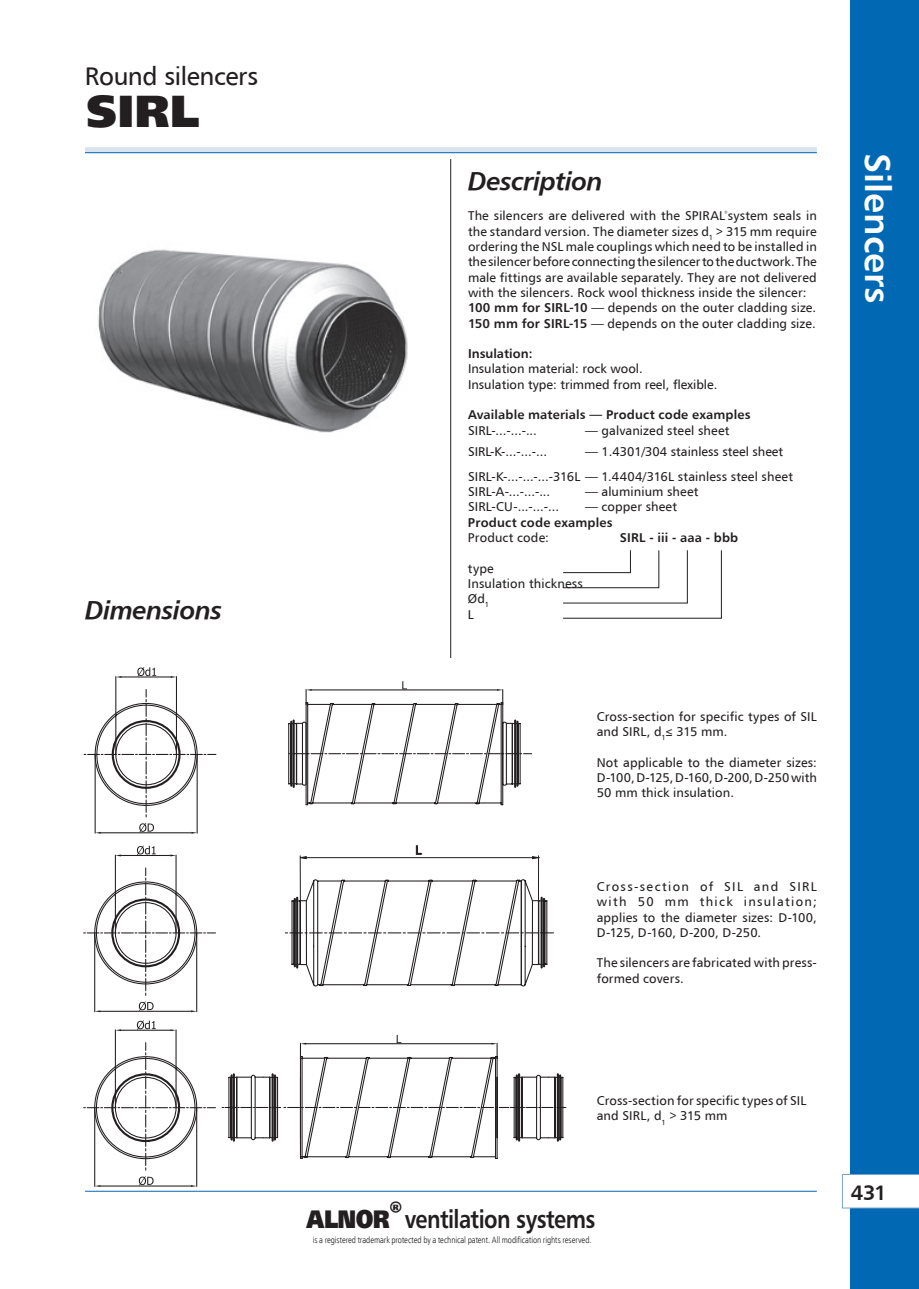
<style>
.page{position:relative;width:919px;height:1289px;background:#fff}
.page>*{position:absolute;margin:0;border:0;box-sizing:border-box;transform-origin:0 0}
.dzial_-_symbol_p{font:900 45px "Humanist 777 TL";color:#231f20}
.t1{font:36px "Humanist 777 TL Bold B";color:#fff}
.t2{font:700 25.5px "Humanist 777 TL";letter-spacing:-.025em;color:#231f20;scale:.85 1}
.Nagłówki_-_bold_ital{font:25.5px "Humanist 777 TL Bold Italic B";letter-spacing:-.02em;color:#231f20}
.dzial{font:25.5px "Humanist 777 TL";letter-spacing:-.015em;color:#231f20}
.t3{font:21px "Humanist 777 TL Bold B";color:#231f20}
.tekst_8_5pt{font:12.75px/15.3px "Humanist 777 TL";letter-spacing:.01em;color:#231f20}
.tekst_8_5pt-2{font:12.75px "Humanist 777 TL Bold B";letter-spacing:.01em;color:#231f20}
.tekst_8_5pt-3{font:700 12.75px "Humanist 777 TL";letter-spacing:.01em;color:#231f20}
.t4{font:9px "Humnst 777 Lt Cn EU Normal";letter-spacing:-.005em;color:#231f20}
.s1{font-weight:700}
.s2{font-family:"Humanist 777 TL Extra Black B";font-weight:400}
</style>
<div class="page">
<div style="left:850px;top:0;width:68px;height:1288px;background:#0168b3"></div>
<div style="left:85px;top:147px;width:731px;height:6px;background:#d9e3ed"></div>
<hr style="left:85px;top:152px;width:731px;height:1px;background:#0168b3">
<hr style="left:85px;top:1190px;width:731px;height:1px;background:#0168b3">
<hr style="left:450px;top:159px;width:1px;height:1025px;background:#231f20">
<svg style="left:842px;top:1174px;width:76px;height:34px;background:#f7f9fc"></svg>
<img style="left:98px;top:249px;width:310px;height:184px">
<svg style="left:84px;top:667px;width:132px;height:149px"></svg>
<hr style="left:95px;top:754px;width:1px;height:79px;background:#231f20">
<hr style="left:196px;top:754px;width:2px;height:79px;background:#231f20">
<hr style="left:101px;top:832px;width:90px;height:1px;background:#231f20">
<svg style="left:139px;top:823px;width:15px;height:9px"></svg>
<svg style="left:84px;top:845px;width:131px;height:150px"></svg>
<hr style="left:94px;top:933px;width:1px;height:78px;background:#231f20">
<hr style="left:196px;top:933px;width:1px;height:78px;background:#231f20">
<hr style="left:100px;top:1010px;width:91px;height:1px;background:#231f20">
<svg style="left:139px;top:1001px;width:15px;height:9px"></svg>
<svg style="left:84px;top:1020px;width:131px;height:150px"></svg>
<hr style="left:94px;top:1108px;width:1px;height:78px;background:#231f20">
<hr style="left:196px;top:1108px;width:1px;height:78px;background:#231f20">
<hr style="left:100px;top:1185px;width:91px;height:1px;background:#231f20">
<svg style="left:139px;top:1176px;width:15px;height:9px"></svg>
<svg style="left:288px;top:681px;width:243px;height:124px"></svg>
<hr style="left:300px;top:855px;width:1px;height:45px;background:#231f20">
<hr style="left:538px;top:855px;width:1px;height:45px;background:#231f20">
<hr style="left:306px;top:857px;width:226px;height:1px;background:#231f20">
<svg style="left:299px;top:856px;width:8px;height:3px"></svg>
<svg style="left:416px;top:845px;width:5px;height:9px"></svg>
<svg style="left:532px;top:856px;width:8px;height:3px"></svg>
<svg style="left:285px;top:879px;width:268px;height:107px"></svg>
<svg style="left:222px;top:1035px;width:344px;height:124px"></svg>
<svg style="left:563px;top:550px;width:158px;height:68px"></svg>
<p class="dzial" style="left:85px;top:60px;width:175px">Round silencers</p>
<p class="dzial_-_symbol_p" style="left:86px;top:81px;width:114px">SIRL</p>
<p class="Nagłówki_-_bold_ital" style="left:85px;top:593px;width:138px">Dimensions</p>
<p class="Nagłówki_-_bold_ital" style="left:468px;top:164px;width:136px">Description</p>
<p class="tekst_8_5pt" style="left:468px;top:208px;width:350px;text-align:justify">The silencers are delivered with the SPIRAL<sup>®</sup>system seals in the standard version. The diameter sizes d<sub>1</sub> &gt; 315 mm require ordering the NSL male couplings which need to be installed in the silencer before connecting the silencer to the ductwork. The male fittings are available separately. They are not delivered with the silencers. Rock wool thickness inside the silencer:</p>
<p class="tekst_8_5pt" style="left:468px;top:300px;width:350px"><span class="s1">100 mm for SIRL-10</span> — depends on the outer cladding size.</p>
<p class="tekst_8_5pt" style="left:468px;top:315px;width:349px"><span class="s1">150 mm for SIRL-15</span> — depends on the outer cladding size.</p>
<p class="tekst_8_5pt-3" style="left:468px;top:345px;width:66px">Insulation:</p>
<p class="tekst_8_5pt" style="left:468px;top:361px;width:176px">Insulation material: rock wool.</p>
<p class="tekst_8_5pt" style="left:468px;top:376px;width:251px">Insulation type: trimmed from reel, flexible.</p>
<p class="tekst_8_5pt-2" style="left:468px;top:407px;width:284px">Available materials — Product code examples</p>
<p class="tekst_8_5pt" style="left:468px;top:422px;width:70px">SIRL-...-...-...</p>
<p class="tekst_8_5pt" style="left:585px;top:422px;width:146px">— galvanized steel sheet</p>
<p class="tekst_8_5pt" style="left:468px;top:444px;width:81px">SIRL-K-...-...-...</p>
<p class="tekst_8_5pt" style="left:585px;top:444px;width:199px">— 1.4301/304 stainless steel sheet</p>
<p class="tekst_8_5pt" style="left:468px;top:468px;width:326px">SIRL-K-...-...-...-316L — 1.4404/316L stainless steel sheet</p>
<p class="tekst_8_5pt" style="left:468px;top:483px;width:84px">SIRL-A-...-...-...</p>
<p class="tekst_8_5pt" style="left:585px;top:483px;width:115px">— aluminium sheet</p>
<p class="tekst_8_5pt" style="left:468px;top:499px;width:92px">SIRL-CU-...-...-...</p>
<p class="tekst_8_5pt" style="left:585px;top:499px;width:93px">— copper sheet</p>
<p class="tekst_8_5pt-3" style="left:468px;top:514px;width:146px">Product code examples</p>
<p class="tekst_8_5pt" style="left:468px;top:529px;width:82px">Product code:</p>
<p class="tekst_8_5pt-2" style="left:619px;top:529px;width:120px">SIRL - iii - aaa - bbb</p>
<p class="tekst_8_5pt" style="left:468px;top:560px;width:27px">type</p>
<p class="tekst_8_5pt" style="left:468px;top:575px;width:116px">Insulation thickness</p>
<p class="tekst_8_5pt" style="left:468px;top:590px;width:23px">Ød<sub>1</sub></p>
<p class="tekst_8_5pt" style="left:468px;top:606px;width:7px">L</p>
<p class="tekst_8_5pt" style="left:596px;top:708px;width:221px">Cross-section for specific types of SIL and SIRL, d<sub>1</sub>≤ 315 mm.</p>
<p class="tekst_8_5pt" style="left:596px;top:754px;width:221px;text-align:justify">Not applicable to the diameter sizes:<br>D-100, D-125, D-160, D-200, D-250 with 50 mm thick insulation.</p>
<p class="tekst_8_5pt" style="left:596px;top:878px;width:221px;text-align:justify">Cross-section of SIL and SIRL with 50 mm thick insulation; applies to the diameter sizes: D-100, D-125, D-160, D-200, D-250.</p>
<p class="tekst_8_5pt" style="left:596px;top:954px;width:221px">The silencers are fabricated with press&shy;formed covers.</p>
<h2 class="t1" style="left:900px;top:153px;width:152px;rotate:90deg">Silencers</h2>
<p class="tekst_8_5pt" style="left:596px;top:1092px;width:211px">Cross-section for specific types of SIL and SIRL, d<sub>1</sub> &gt; 315 mm</p>
<h3 class="t2" style="left:306px;top:1202px;width:341px"><span class="s2">ALNOR</span><sup>®</sup>ventilation systems</h3>
<p class="t4" style="left:313px;top:1233px;width:280px">is a registered trademark protected by a technical patent. All modification rights reserved.</p>
<h3 class="t3" style="left:850px;top:1178px;width:37px">431</h3>
</div>
